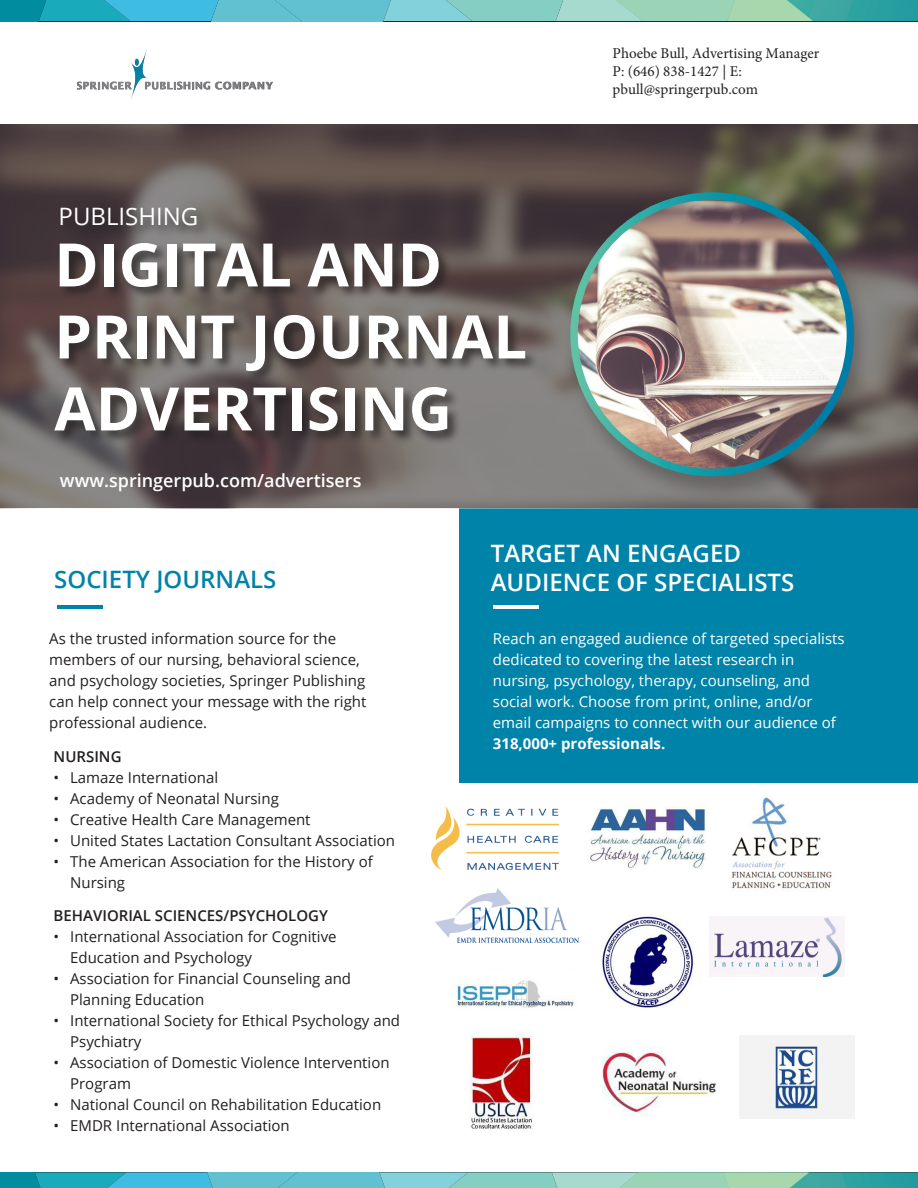
<style>
.page{position:relative;width:918px;height:1188px;background:#fff}
.page>*{position:absolute;margin:0;border:0;box-sizing:border-box;transform-origin:0 0}
.t1{font:700 60px/72px "Open Sans";color:#fff}
.t2{font:600 24px "Open Sans";color:#fff}
.t3{font:600 24px "Open Sans";color:#0083a9}
.t4{font:24px "Open Sans";color:#fff}
.t5{font:600 18px "Open Sans";color:#fff}
.t6{font:15px/21px "Open Sans";color:#231f20}
.t7{font:15px/21px "Open Sans";color:#fff}
.t8{font:15px/18px "Minion Pro";color:#231f20}
.t9{font:600 15px "Open Sans";color:#231f20}
.t10{font:700 15px "Open Sans";color:#fff}
</style>
<div class="page">
<div style="left:459px;top:499px;width:459px;height:284px;background:#0083a9"></div>
<svg style="left:0;top:1172px;width:918px;height:16px;background:#63bdbf"></svg>
<svg style="left:0;top:0;width:918px;height:21px;background:#64c0c1"></svg>
<img style="left:0;top:124px;width:918px;height:384px">
<div style="left:563px;top:192px;width:311px;height:311px;background:#231f20;opacity:.3"></div>
<img style="left:574px;top:201px;width:276px;height:272px">
<div style="left:570px;top:192px;width:284px;height:284px;border:8px solid #fff;border-radius:50%"></div>
<svg style="left:77px;top:49px;width:195px;height:50px"></svg>
<div style="left:59px;top:206px;width:152px;height:33px;background:#231f20;opacity:.75"></div>
<hr style="left:494px;top:606px;width:45px;height:3px;background:#fff">
<hr style="left:57px;top:606px;width:46px;height:3px;background:#0083a9">
<div style="left:53px;top:241px;width:486px;height:204px;background:#231f20;opacity:.75"></div>
<img style="left:590px;top:806px;width:117px;height:62px">
<img style="left:731px;top:797px;width:101px;height:92px">
<img style="left:435px;top:889px;width:144px;height:53px">
<img style="left:602px;top:915px;width:92px;height:93px">
<img style="left:455px;top:980px;width:119px;height:28px">
<img style="left:709px;top:917px;width:135px;height:59px">
<img style="left:739px;top:1036px;width:115px;height:82px">
<img style="left:603px;top:1047px;width:113px;height:70px">
<img style="left:470px;top:1031px;width:63px;height:98px">
<img style="left:432px;top:806px;width:127px;height:64px">
<h2 class="t4" style="left:59px;top:200px;width:141px">PUBLISHING</h2>
<h1 class="t1" style="left:54px;top:227px;width:474px">DIGITAL AND<br>PRINT JOURNAL<br>ADVERTISING</h1>
<p class="t5" style="left:60px;top:468px;width:303px">www.springerpub.com/advertisers</p>
<p class="t8" style="left:613px;top:44px;width:208px">Phoebe Bull, Advertising Manager<br>P: (646) 838-1427 | E: pbull@springerpub.com</p>
<h2 class="t2" style="left:491px;top:537px;width:252px">TARGET AN ENGAGED</h2>
<h2 class="t3" style="left:54px;top:563px;width:224px">SOCIETY JOURNALS</h2>
<h2 class="t2" style="left:491px;top:566px;width:305px">AUDIENCE OF SPECIALISTS</h2>
<p class="t6" style="left:49px;top:628px;width:319px">As the trusted information source for the members of our nursing, behavioral science, and psychology societies, Springer Publishing can help connect your message with the right professional audience.</p>
<p class="t9" style="left:54px;top:746px;width:69px">NURSING</p>
<p class="t6" style="left:54px;top:766px;width:166px">• Lamaze International</p>
<p class="t6" style="left:54px;top:787px;width:227px">• Academy of Neonatal Nursing</p>
<p class="t6" style="left:54px;top:808px;width:258px">• Creative Health Care Management</p>
<p class="t6" style="left:54px;top:829px;width:343px">• United States Lactation Consultant Association</p>
<p class="t6" style="left:70px;top:850px;width:304px;text-indent:-16px">• The American Association for the History of<br>Nursing</p>
<p class="t9" style="left:54px;top:906px;width:276px">BEHAVIORIAL SCIENCES/PSYCHOLOGY</p>
<p class="t6" style="left:70px;top:926px;width:268px;text-indent:-16px">• International Association for Cognitive<br>Education and Psychology</p>
<p class="t6" style="left:70px;top:968px;width:283px;text-indent:-16px">• Association for Financial Counseling and<br>Planning Education</p>
<p class="t6" style="left:70px;top:1010px;width:331px;text-indent:-16px">• International Society for Ethical Psychology and<br>Psychiatry</p>
<p class="t6" style="left:70px;top:1052px;width:321px;text-indent:-16px">• Association of Domestic Violence Intervention<br>Program</p>
<p class="t6" style="left:54px;top:1094px;width:329px">• National Council on Rehabilitation Education</p>
<p class="t6" style="left:54px;top:1115px;width:238px">• EMDR International Association</p>
<p class="t7" style="left:493px;top:628px;width:353px">Reach an engaged audience of targeted specialists dedicated to covering the latest research in nursing, psychology, therapy, counseling, and social work. Choose from print, online, and/or email campaigns to connect with our audience of</p>
<p class="t10" style="left:493px;top:733px;width:174px">318,000+ professionals.</p>
</div>
